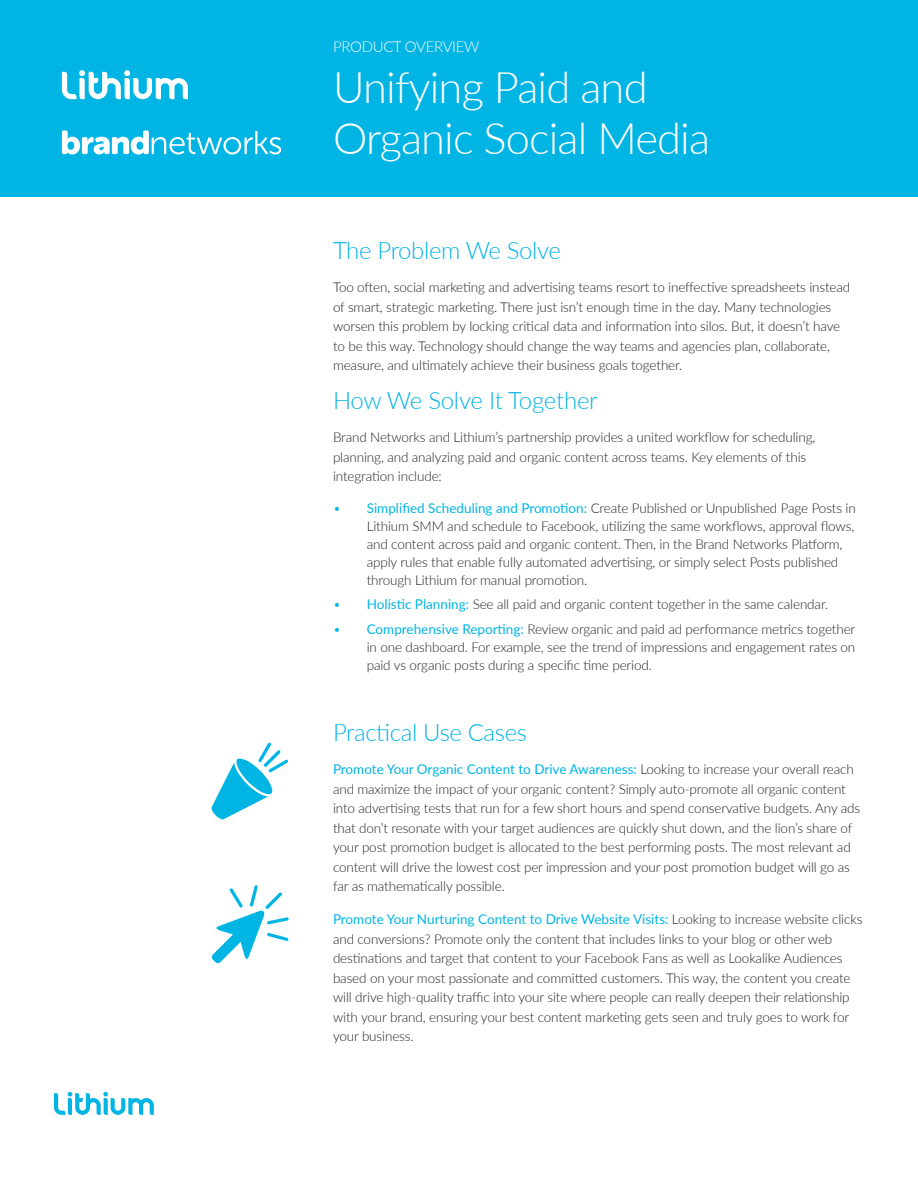
<style>
.page{position:relative;width:918px;height:1188px;background:#fff}
.page>*{position:absolute;margin:0;border:0;box-sizing:border-box;transform-origin:0 0}
.Datasheet_title{font:300 43.5px/51px "Lato";letter-spacing:-.02em;color:#fff}
.paragraph_copy{font:300 24px "Lato";letter-spacing:-.015em;color:#00b4e4}
.Datasheet_title-2{font:300 15px "Lato";letter-spacing:-.02em;color:#fff}
.paragraph_copy-2{font:300 13.5px/19.5px "Lato";letter-spacing:-.01em;color:#231f20}
.s1{color:#00b4e4}
.s2{font-weight:400;color:#00b4e4}
</style>
<div class="page">
<div style="left:0;top:0;width:918px;height:197px;background:#00b4e4"></div>
<svg style="left:54px;top:1092px;width:100px;height:23px"></svg>
<svg style="left:62px;top:130px;width:219px;height:25px"></svg>
<svg style="left:62px;top:70px;width:126px;height:29px"></svg>
<svg style="left:211px;top:742px;width:77px;height:78px"></svg>
<svg style="left:212px;top:885px;width:77px;height:79px"></svg>
<p class="Datasheet_title-2" style="left:333px;top:36px;width:148px">PRODUCT OVERVIEW</p>
<p class="Datasheet_title" style="left:333px;top:60px;width:379px">Unifying Paid and<br>Organic Social Media</p>
<p class="paragraph_copy" style="left:333px;top:234px;width:230px">The Problem We Solve</p>
<p class="paragraph_copy-2" style="left:333px;top:277px;width:519px">Too often, social marketing and advertising teams resort to ineffective spreadsheets instead of smart, strategic marketing. There just isn’t enough time in the day. Many technologies worsen this problem by locking critical data and information into silos. But, it doesn’t have to be this way. Technology should change the way teams and agencies plan, collaborate, measure, and ultimately achieve their business goals together.</p>
<p class="paragraph_copy" style="left:333px;top:384px;width:266px">How We Solve It Together</p>
<p class="paragraph_copy-2" style="left:333px;top:427px;width:484px">Brand Networks and Lithium’s partnership provides a united workflow for scheduling, planning, and analyzing paid and organic content across teams. Key elements of this integration include:</p>
<p class="paragraph_copy-2" style="left:367px;top:498px;width:491px;line-height:18px;text-indent:-34px"><span class="s1">•</span> <span class="s2">Simplified Scheduling and Promotion:</span> Create Published or Unpublished Page Posts in Lithium SMM and schedule to Facebook, utilizing the same workflows, approval flows, and content across paid and organic content. Then, in the Brand Networks Platform, apply rules that enable fully automated advertising, or simply select Posts published through Lithium for manual promotion.</p>
<p class="paragraph_copy-2" style="left:333px;top:594px;width:497px"><span class="s1">•</span> <span class="s2">Holistic Planning:</span> See all paid and organic content together in the same calendar.</p>
<p class="paragraph_copy-2" style="left:367px;top:620px;width:490px;line-height:18px;text-align:justify;text-indent:-34px"><span class="s1">•</span> <span class="s2">Comprehensive Reporting:</span> Review organic and paid ad performance metrics together in one dashboard. For example, see the trend of impressions and engagement rates on paid vs organic posts during a specific time period.</p>
<p class="paragraph_copy" style="left:333px;top:716px;width:196px">Practical Use Cases</p>
<p class="paragraph_copy-2" style="left:333px;top:759px;width:529px"><span class="s2">Promote Your Organic Content to Drive Awareness:</span> Looking to increase your overall reach and maximize the impact of your organic content? Simply auto-promote all organic content into advertising tests that run for a few short hours and spend conservative budgets. Any ads that don’t resonate with your target audiences are quickly shut down, and the lion’s share of your post promotion budget is allocated to the best performing posts. The most relevant ad content will drive the lowest cost per impression and your post promotion budget will go as far as mathematically possible.</p>
<p class="paragraph_copy-2" style="left:333px;top:909px;width:531px"><span class="s2">Promote Your Nurturing Content to Drive Website Visits:</span> Looking to increase website clicks and conversions? Promote only the content that includes links to your blog or other web destinations and target that content to your Facebook Fans as well as Lookalike Audiences based on your most passionate and committed customers. This way, the content you create will drive high-quality traffic into your site where people can really deepen their relationship with your brand, ensuring your best content marketing gets seen and truly goes to work for your business.</p>
</div>
